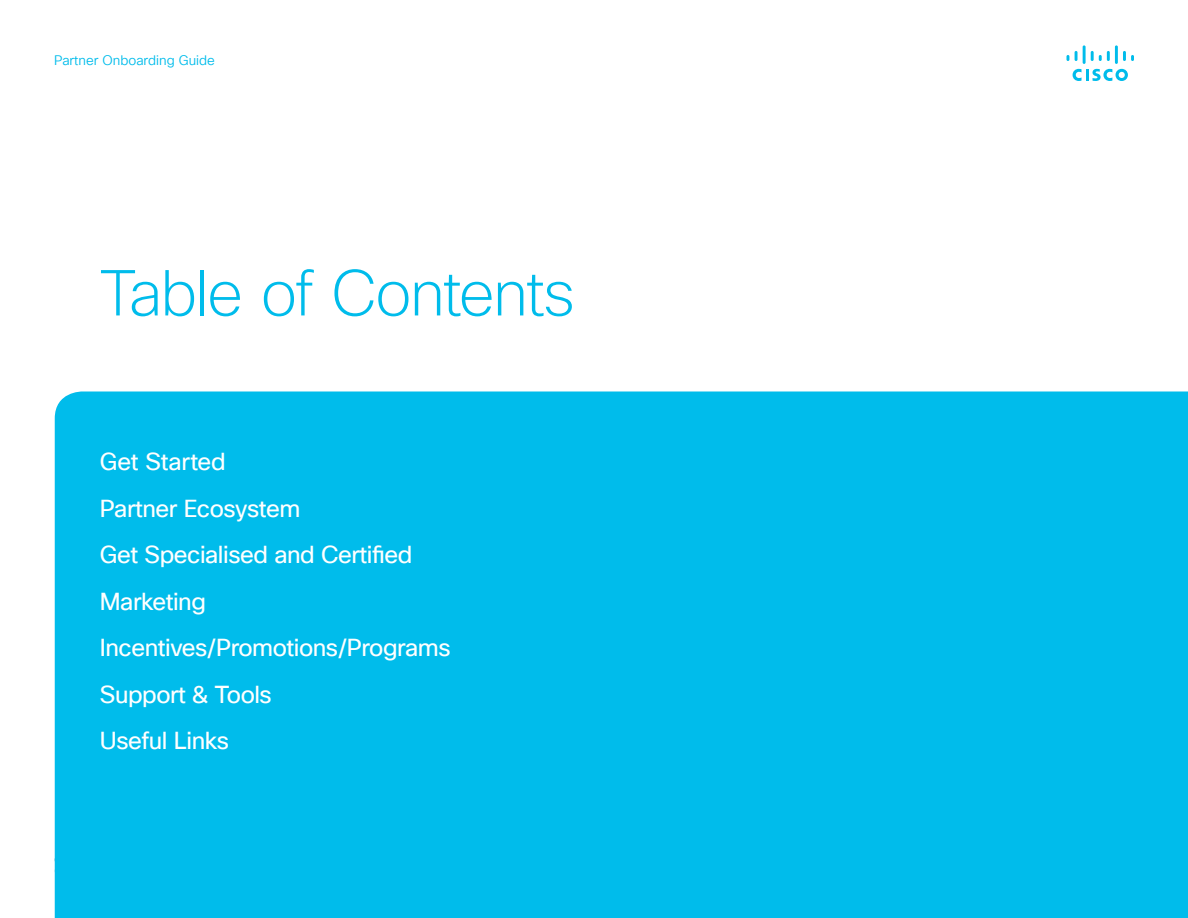
<style>
.page{position:relative;width:1188px;height:918px;background:#fff}
.page>*{position:absolute;margin:0;border:0;box-sizing:border-box;transform-origin:0 0}
.t1{font:200 63px "Cisco Sans TT";letter-spacing:-.025em;color:#00bceb}
.t2{font:24px/46.5px "Cisco Sans TT";letter-spacing:-.02em;color:#fff}
.t3{font:13.5px "Cisco Sans TT Light";color:#00bceb}
</style>
<div class="page">
<svg style="left:1073px;top:69px;width:55px;height:12px"></svg>
<svg style="left:1067px;top:55px;width:2px;height:6px"></svg>
<svg style="left:1075px;top:51px;width:3px;height:10px"></svg>
<hr style="left:1083px;top:45px;width:3px;height:19px;background:#00bceb">
<svg style="left:1091px;top:51px;width:19px;height:10px"></svg>
<hr style="left:1115px;top:45px;width:3px;height:19px;background:#00bceb">
<svg style="left:1123px;top:51px;width:11px;height:10px"></svg>
<div style="left:55px;top:392px;width:1133px;height:526px;background:#00bceb"></div>
<p class="t3" style="left:54px;top:51px;width:162px">Partner Onboarding Guide</p>
<h1 class="t1" style="left:100px;top:252px;width:476px">Table of Contents</h1>
<p class="t2" style="left:100px;top:439px;width:352px">Get Started<br>Partner Ecosystem<br>Get Specialised and Certified<br>Marketing<br>Incentives/Promotions/Programs<br>Support &amp; Tools<br>Useful Links</p>
</div>
